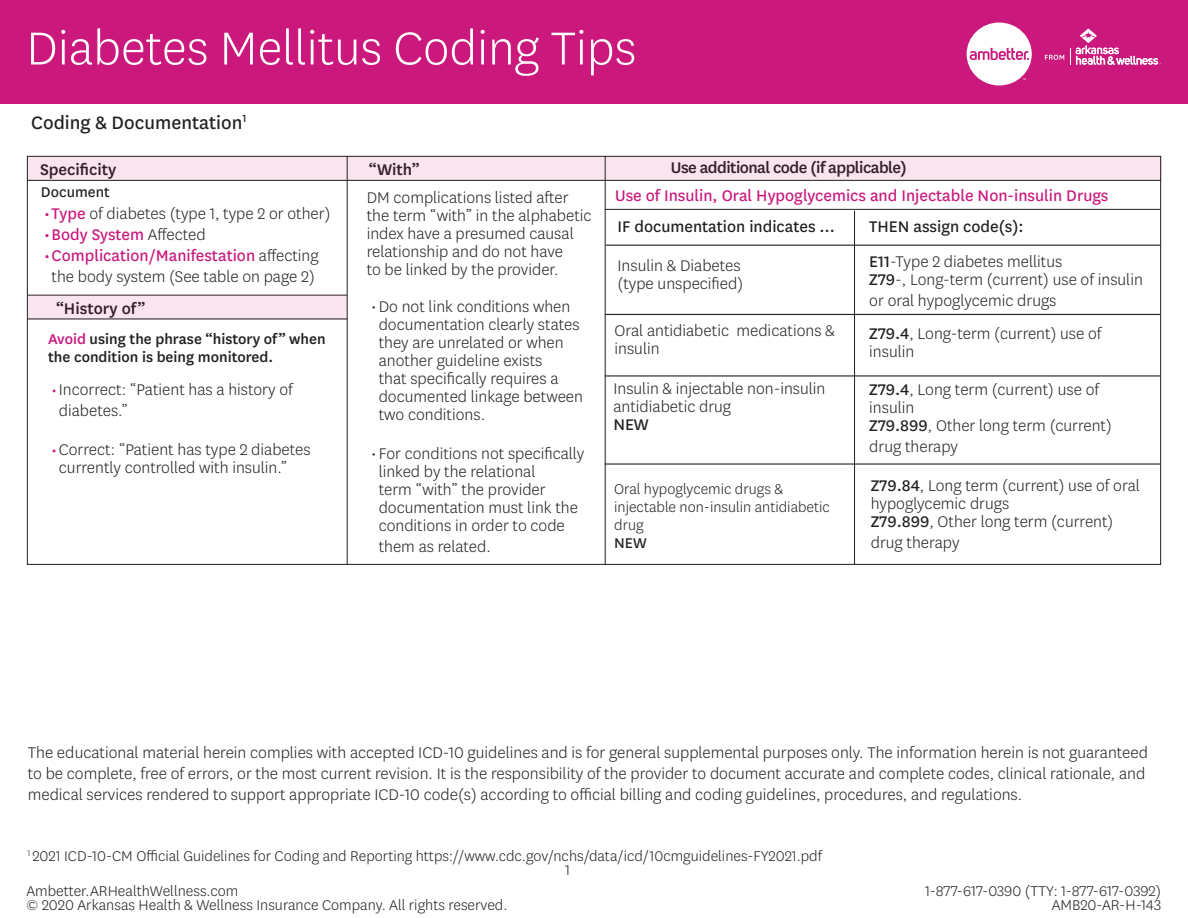
<style>
.page{position:relative;width:1188px;height:918px;background:#fff}
.page>*{position:absolute;margin:0;border:0;box-sizing:border-box;transform-origin:0 0}
.t1{font:300 54px "Centene Sans";color:#fff}
.t2{font:21px "Centene Sans";color:#231f20}
.t3{font:300 18px/18px "Centene Sans";color:#231f20}
.t4{font:18px "Centene Sans";color:#ca187d}
.t5{font:18px "Centene Sans";color:#231f20}
.t6{font:500 18px "Centene Sans";letter-spacing:-.03em;color:#231f20}
.t7{font:500 18px "Centene Sans";color:#231f20}
.t8{font:300 16.5px/18px "Centene Sans";color:#231f20}
.t9{font:500 16.5px/18px "Centene Sans";color:#231f20}
.t10{font:16.5px "Centene Sans";color:#231f20}
.t11{font:300 9.6px "Centene Sans";color:#231f20}
.s1{font-weight:400;color:#ca187d}
.s2{font-weight:300;color:#231f20}
.s3{color:#ca187d}
.s4{font-weight:400;font-size:16.5px;color:#ca187d}
.s5{font-weight:400}
</style>
<div class="page">
<div style="left:0;top:0;width:1188px;height:104px;background:#ca187d"></div>
<svg style="left:1045px;top:55px;width:19px;height:5px"></svg>
<svg style="left:967px;top:23px;width:65px;height:63px"></svg>
<svg style="left:1070px;top:29px;width:91px;height:36px"></svg>
<div style="left:27px;top:156px;width:1134px;height:25px;background:#f9e5f0"></div>
<hr style="left:347px;top:156px;width:1px;height:409px;background:#231f20">
<hr style="left:27px;top:180px;width:1134px;height:1px;background:#231f20">
<div style="left:27px;top:295px;width:320px;height:24px;background:#f9e5f0"></div>
<hr style="left:605px;top:156px;width:1px;height:409px;background:#231f20">
<hr style="left:606px;top:245px;width:555px;height:1px;background:#231f20">
<hr style="left:605px;top:314px;width:555px;height:1px;background:#231f20">
<hr style="left:605px;top:375px;width:555px;height:2px;background:#231f20">
<hr style="left:605px;top:463px;width:555px;height:2px;background:#231f20">
<hr style="left:854px;top:211px;width:1px;height:354px;background:#231f20">
<hr style="left:605px;top:209px;width:555px;height:1px;background:#231f20">
<hr style="left:27px;top:319px;width:321px;height:1px;background:#231f20">
<h1 class="t1" style="left:26px;top:14px;width:611px">Diabetes Mellitus Coding Tips</h1>
<h2 class="t2" style="left:31px;top:109px;width:217px">Coding &amp; Documentation<sup>1</sup></h2>
<p class="t7" style="left:40px;top:158px;width:78px">Specificity</p>
<p class="t6" style="left:369px;top:158px;width:53px">“With”</p>
<p class="t6" style="left:671px;top:156px;width:237px">Use additional code (if applicable)</p>
<p class="t10" style="left:41px;top:181px;width:70px">Document</p>
<p class="t3" style="left:44px;top:204px;width:288px"><span class="s1">• Type</span> of diabetes (type 1, type 2 or other)</p>
<p class="t4" style="left:44px;top:223px;width:163px">• Body System <span class="s2">Affected</span></p>
<p class="t3" style="left:44px;top:245px;width:276px;line-height:21px;text-align:center"><span class="s1">• Complication/Manifestation</span> affecting the body system (See table on page 2)</p>
<p class="t7" style="left:56px;top:297px;width:91px">“History of”</p>
<p class="t9" style="left:48px;top:329px;width:279px"><span class="s3">Avoid</span> using the phrase “history of” when the condition is being monitored.</p>
<p class="t3" style="left:59px;top:378px;width:235px;line-height:21px;text-indent:-8px"><span class="s4">•</span> Incorrect: “Patient has a history of diabetes.”</p>
<p class="t3" style="left:59px;top:440px;width:253px;text-indent:-8px"><span class="s4">•</span> Correct: “Patient has type 2 diabetes currently controlled with insulin.”</p>
<p class="t4" style="left:615px;top:183px;width:495px">Use of Insulin, Oral Hypoglycemics and Injectable Non-insulin Drugs</p>
<p class="t5" style="left:618px;top:215px;width:219px">IF documentation indicates …</p>
<p class="t5" style="left:869px;top:215px;width:156px">THEN assign code(s):</p>
<p class="t3" style="left:618px;top:256px;width:127px">Insulin &amp; Diabetes (type unspecified)</p>
<p class="t3" style="left:869px;top:252px;width:275px"><span class="s5">E11</span>-Type 2 diabetes mellitus<br><span class="s5">Z79</span>-, Long-term (current) use of insulin</p>
<p class="t3" style="left:869px;top:291px;width:189px">or oral hypoglycemic drugs</p>
<p class="t3" style="left:615px;top:321px;width:222px">Oral antidiabetic medications &amp; insulin</p>
<p class="t3" style="left:869px;top:324px;width:234px"><span class="s5">Z79.4</span>, Long-term (current) use of insulin</p>
<p class="t3" style="left:613px;top:379px;width:214px">Insulin &amp; injectable non-insulin antidiabetic drug<br><span class="s5">NEW</span></p>
<p class="t3" style="left:869px;top:380px;width:244px"><span class="s5">Z79.4</span>, Long term (current) use of insulin<br><span class="s5">Z79.899</span>, Other long term (current)</p>
<p class="t3" style="left:869px;top:437px;width:90px">drug therapy</p>
<p class="t8" style="left:614px;top:480px;width:217px">Oral hypoglycemic drugs &amp; injectable non-insulin antidiabetic drug<br><span class="s5">NEW</span></p>
<p class="t3" style="left:871px;top:476px;width:271px"><span class="s5">Z79.84</span>, Long term (current) use of oral hypoglycemic drugs<br><span class="s5">Z79.899</span>, Other long term (current)</p>
<p class="t3" style="left:367px;top:187px;width:226px">DM complications listed after the term “with” in the alphabetic index have a presumed causal relationship and do not have<br>to be linked by the provider.</p>
<p class="t3" style="left:379px;top:297px;width:206px;text-indent:-8px">• Do not link conditions when documentation clearly states they are unrelated or when another guideline exists<br>that specifically requires a documented linkage between two conditions.</p>
<p class="t3" style="left:379px;top:444px;width:207px;text-indent:-8px">• For conditions not specifically linked by the relational<br>term “with” the provider documentation must link the conditions in order to code</p>
<p class="t3" style="left:379px;top:537px;width:114px">them as related.</p>
<p class="t3" style="left:871px;top:533px;width:90px">drug therapy</p>
<p class="t3" style="left:28px;top:742px;width:1122px;line-height:21px">The educational material herein complies with accepted ICD-10 guidelines and is for general supplemental purposes only. The information herein is not guaranteed to be complete, free of errors, or the most current revision. It is the responsibility of the provider to document accurate and complete codes, clinical rationale, and medical services rendered to support appropriate ICD-10 code(s) according to official billing and coding guidelines, procedures, and regulations.</p>
<p class="t11" style="left:27px;top:847px;width:4px">1</p>
<p class="t8" style="left:26px;top:884px;width:483px;line-height:13.5px">Ambetter.ARHealthWellness.com<br>© 2020 Arkansas Health &amp; Wellness Insurance Company. All rights reserved.</p>
<p class="t8" style="left:925px;top:884px;width:237px;line-height:13.5px;text-align:right">1-877-617-0390 (TTY: 1-877-617-0392)<br>AMB20-AR-H-143</p>
<p class="t8" style="left:565px;top:848px;width:258px;line-height:14.1px;text-indent:-533px">2021 ICD-10-CM Official Guidelines for Coding and Reporting https://www.cdc.gov/nchs/data/icd/10cmguidelines-FY2021.pdf<br>1</p>
</div>
